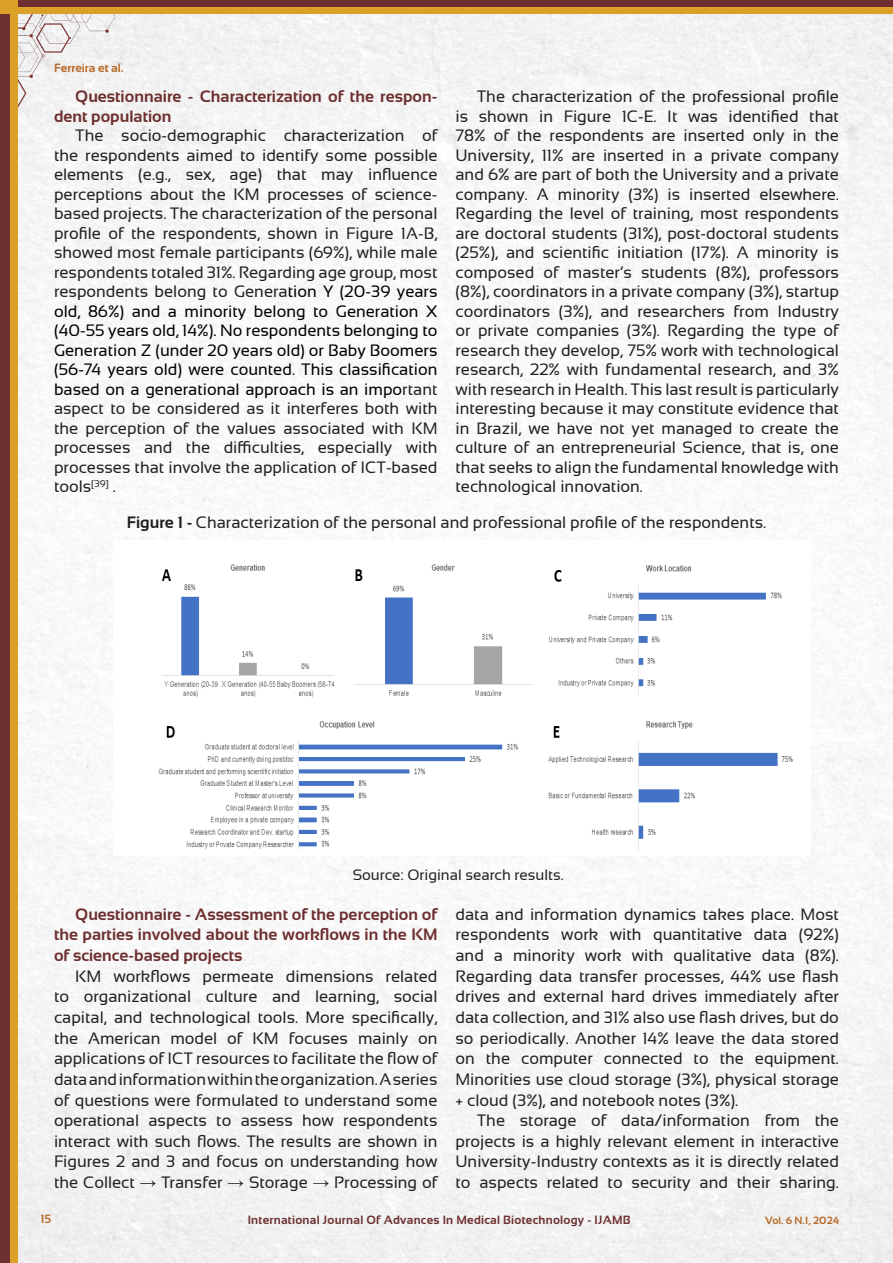
<style>
.page{position:relative;width:893px;height:1263px;background:#fff}
.page>*{position:absolute;margin:0;border:0;box-sizing:border-box;transform-origin:0 0}
.t1{font:16.5px/19.5px "Sansation";color:#231f20;text-align:justify}
.t2{font:700 16.5px/20.7px "Sansation";color:#6d2f30}
.t3{font:15px "Sansation";color:#231f20}
.t4{font:700 12px "Sansation";letter-spacing:.02em;color:#6d2f30}
.t5{font:700 12px "Sansation";color:#b76926}
.t6{font:700 10.5px "Sansation";color:#b76926}
.s1{font-weight:700}
.s2{color:#000}
.s3{font-family:"Times New Roman"}
</style>
<div class="page">
<img style="left:17px;top:14px;width:857px;height:1249px">
<img style="left:17px;top:14px;width:98px;height:156px">
<div style="left:10px;top:0;width:883px;height:9px;background:#6d2f30"></div>
<div style="left:0;top:7px;width:14px;height:1256px;background:#6d2f30"></div>
<div style="left:0;top:7px;width:891px;height:7px;background:#daa126"></div>
<div style="left:10px;top:0;width:7px;height:1263px;background:#daa126"></div>
<svg style="left:891px;top:7px;width:2px;height:7px"></svg>
<div style="left:0;top:0;width:14px;height:8px;background:#daa126"></div>
<img style="left:114px;top:540px;width:696px;height:316px">
<p class="t5" style="left:54px;top:61px;width:71px">Ferreira et al.</p>
<p class="t1" style="left:455px;top:87px;width:385px;text-indent:21px">The characterization of the professional profile is shown in Figure 1C-E. It was identified that 78% of the respondents are inserted only in the University, 11% are inserted in a private company and 6% are part of both the University and a private company. A minority (3%) is inserted elsewhere.<br>Regarding the level of training, most respondents are doctoral students (31%), post-doctoral students (25%), and scientific initiation (17%). A minority is composed of master’s students (8%), professors (8%), coordinators in a private company (3%), startup coordinators (3%), and researchers from Industry or private companies (3%). Regarding the type of research they develop, 75% work with technological research, 22% with fundamental research, and 3% with research in Health. This last result is particularly interesting because it may constitute evidence that in Brazil, we have not yet managed to create the culture of an entrepreneurial Science, that is, one that seeks to align the fundamental knowledge with technological innovation.</p>
<p class="t1" style="left:127px;top:512px;width:641px"><span class="s1">Figure 1 -</span> Characterization of the personal and professional profile of the respondents.</p>
<p class="t2" style="left:54px;top:87px;width:385px;line-height:19.5px;text-indent:21px">Questionnaire - Characterization of the respon&shy;dent population</p>
<p class="t1" style="left:54px;top:126px;width:385px;text-indent:21px">The socio-demographic characterization of the respondents aimed to identify some possible elements (e.g., sex, age) that may influence perceptions about the KM processes of science&shy;based projects. The characterization of the personal profile of the respondents, shown in Figure 1A-B, showed most female participants (69%), while male respondents totaled 31%. Regarding age group, most respondents belong to Genera<span class="s2">tion Y (20-39 years old, 86%) and a minority belong to Generation X (40-55 years old, 14%). No respondents belonging to Generation Z (under 20 years old) or Baby Boomers (56-74 years old) were counted. This classification based on a generational approach is an impo</span>rtant aspect to be considered as it interferes both with the perception of the values associated with KM processes and the difficulties, especially with processes that involve the application of ICT-based tools<sup>[39]</sup> .</p>
<p class="t3" style="left:353px;top:866px;width:212px">Source: Original search results.</p>
<p class="t2" style="left:54px;top:903px;width:385px;text-align:justify;text-indent:21px">Questionnaire - Assessment of the perception of the parties involved about the workflows in the KM of science-based projects</p>
<p class="t1" style="left:54px;top:965px;width:385px;line-height:20.7px;text-indent:21px">KM workflows permeate dimensions related to organizational culture and learning, social capital, and technological tools. More specifically, the American model of KM focuses mainly on applications of ICT resources to facilitate the flow of data and information within the organization. A series of questions were formulated to understand some operational aspects to assess how respondents interact with such flows. The results are shown in Figures 2 and 3 and focus on understanding how the Collect <span class="s3">→</span> Transfer <span class="s3">→</span> Storage <span class="s3">→</span> Processing of</p>
<p class="t1" style="left:455px;top:903px;width:385px;line-height:20.7px">data and information dynamics takes place. Most respondents work with quantitative data (92%) and a minority work with qualitative data (8%).<br>Regarding data transfer processes, 44% use flash drives and external hard drives immediately after data collection, and 31% also use flash drives, but do so periodically. Another 14% leave the data stored on the computer connected to the equipment.<br>Minorities use cloud storage (3%), physical storage + cloud (3%), and notebook notes (3%).</p>
<p class="t1" style="left:455px;top:1110px;width:385px;line-height:20.7px;text-indent:21px">The storage of data/information from the projects is a highly relevant element in interactive University-Industry contexts as it is directly related to aspects related to security and their sharing.</p>
<p class="t5" style="left:40px;top:1212px;width:12px">15</p>
<p class="t4" style="left:248px;top:1213px;width:384px">International Journal Of Advances In Medical Biotechnology - IJAMB</p>
<p class="t6" style="left:765px;top:1214px;width:75px">Vol. 6 N.1, 2024</p>
</div>
